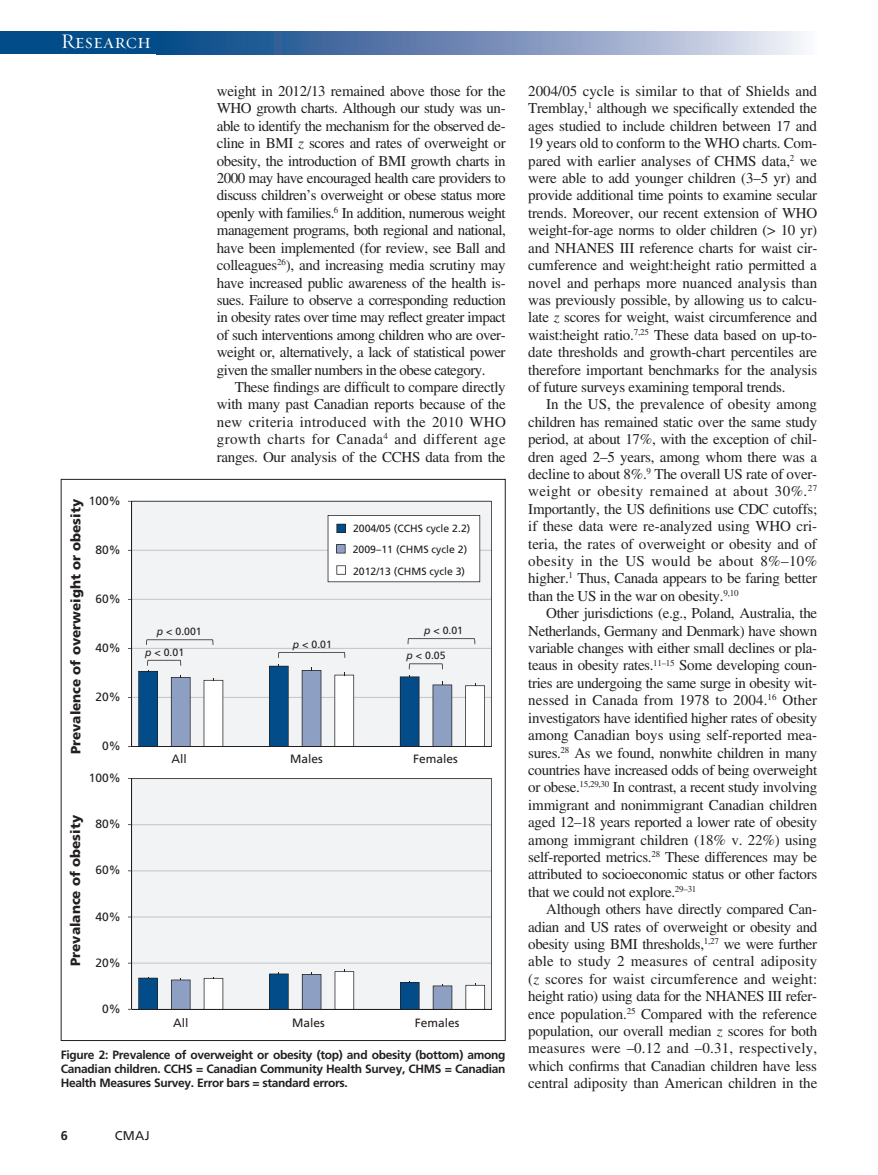
<style>
.page{position:relative;width:878px;height:1175px;background:#fff}
.page>*{position:absolute;margin:0;border:0;box-sizing:border-box;transform-origin:0 0}
.t1{font:21px "Requiem Display HTF Small Caps";letter-spacing:.005em;color:#fff}
.t2{font:15px/17.4px "Times LT Std";letter-spacing:-.02em;color:#231f20;text-align:justify}
.t3{font:900 13.5px "Frutiger LT Std";color:#231f20}
.t4{font:12.75px "Frutiger LT Std";color:#231f20}
.t5{font:700 12.75px "Frutiger LT Std";color:#231f20}
.t6{font:700 12px/14.2px "Frutiger LT Std";letter-spacing:-.025em;color:#231f20;text-align:justify}
.t7{font:12px "Frutiger LT Std";color:#231f20}
.t8{font:10.5px/22.2px "Frutiger LT Std";color:#231f20}
.s1{font-style:italic}
</style>
<div class="page">
<svg style="left:164px;top:32px;width:638px;height:22px;background:#7691b9"></svg>
<div style="left:0;top:32px;width:164px;height:22px;background:#014c89"></div>
<div style="left:132px;top:778px;width:360px;height:231px;background:#f2f3f4"></div>
<svg style="left:138px;top:977px;width:20px;height:32px"></svg>
<svg style="left:171px;top:978px;width:19px;height:31px"></svg>
<svg style="left:204px;top:976px;width:19px;height:33px"></svg>
<svg style="left:269px;top:972px;width:20px;height:37px"></svg>
<svg style="left:302px;top:972px;width:19px;height:37px"></svg>
<svg style="left:334px;top:969px;width:20px;height:40px"></svg>
<svg style="left:400px;top:981px;width:19px;height:28px"></svg>
<svg style="left:433px;top:984px;width:19px;height:25px"></svg>
<svg style="left:465px;top:983px;width:20px;height:26px"></svg>
<hr style="left:131px;top:778px;width:1px;height:231px;background:#231f20">
<hr style="left:132px;top:1009px;width:359px;height:1px;background:#231f20">
<hr style="left:132px;top:500px;width:359px;height:2px;background:#c7c8ca">
<div style="left:132px;top:501px;width:360px;height:246px;background:#f2f3f4"></div>
<svg style="left:204px;top:678px;width:19px;height:68px"></svg>
<svg style="left:269px;top:664px;width:20px;height:82px;background:#0c4e84"></svg>
<svg style="left:302px;top:667px;width:19px;height:79px;background:#8b9bbd"></svg>
<svg style="left:334px;top:672px;width:20px;height:74px"></svg>
<svg style="left:400px;top:675px;width:19px;height:71px"></svg>
<svg style="left:432px;top:682px;width:20px;height:64px"></svg>
<svg style="left:465px;top:682px;width:20px;height:64px"></svg>
<hr style="left:131px;top:501px;width:1px;height:245px;background:#231f20">
<hr style="left:132px;top:746px;width:359px;height:1px;background:#231f20">
<svg style="left:407px;top:638px;width:68px;height:6px"></svg>
<svg style="left:409px;top:663px;width:34px;height:6px"></svg>
<svg style="left:327px;top:515px;width:153px;height:67px"></svg>
<svg style="left:138px;top:660px;width:52px;height:86px"></svg>
<svg style="left:146px;top:639px;width:67px;height:6px"></svg>
<svg style="left:278px;top:652px;width:67px;height:6px"></svg>
<h1 class="t1" style="left:61px;top:29px;width:92px">Research</h1>
<p class="t2" style="left:217px;top:82px;width:291px">weight in 2012/13 remained above those for the WHO growth charts. Although our study was un&shy;able to identify the mechanism for the observed de&shy;cline in BMI <span class="s1">z</span> scores and rates of overweight or obesity, the introduction of BMI growth charts in 2000 may have encouraged health care providers to discuss children’s overweight or obese status more openly with families.<sup>6</sup> In addition, numerous weight management programs, both regional and national, have been implemented (for review, see Ball and colleagues<sup>26</sup>), and increasing media scrutiny may have increased public awareness of the health is&shy;sues. Failure to observe a corresponding reduction in obesity rates over time may reflect greater impact of such interventions among children who are over&shy;weight or, alternatively, a lack of statistical power given the smaller numbers in the obese category.</p>
<p class="t2" style="left:217px;top:378px;width:290px;text-indent:18px">These findings are difficult to compare directly with many past Canadian reports because of the new criteria introduced with the 2010 WHO growth charts for Canada<sup>4</sup> and different age ranges. Our analysis of the CCHS data from the</p>
<p class="t7" style="left:89px;top:493px;width:34px">100%</p>
<p class="t3" style="left:67px;top:754px;width:257px;rotate:-90deg">Prevalence of overweight or obesity</p>
<p class="t7" style="left:95px;top:542px;width:27px">80%</p>
<p class="t7" style="left:95px;top:591px;width:27px">60%</p>
<p class="t7" style="left:95px;top:640px;width:27px">40%</p>
<p class="t7" style="left:95px;top:690px;width:27px">20%</p>
<p class="t7" style="left:102px;top:739px;width:20px">0%</p>
<p class="t7" style="left:89px;top:771px;width:34px">100%</p>
<p class="t3" style="left:67px;top:966px;width:152px;rotate:-90deg">Prevalance of obesity</p>
<p class="t7" style="left:95px;top:817px;width:27px">80%</p>
<p class="t7" style="left:95px;top:863px;width:27px">60%</p>
<p class="t7" style="left:95px;top:909px;width:27px">40%</p>
<p class="t7" style="left:95px;top:955px;width:27px">20%</p>
<p class="t7" style="left:102px;top:1001px;width:20px">0%</p>
<p class="t8" style="left:353px;top:517px;width:119px">2004/05 (CCHS cycle 2.2)</p>
<p class="t8" style="left:145px;top:620px;width:58px;line-height:21.8px;text-indent:12px"><span class="s1">p</span> &lt; 0.001 <span class="s1">p</span> &lt; 0.01</p>
<p class="t8" style="left:293px;top:633px;width:40px"><span class="s1">p</span> &lt; 0.01</p>
<p class="t8" style="left:353px;top:538px;width:116px">2009–11 (CHMS cycle 2)<br>2012/13 (CHMS cycle 3)</p>
<p class="t8" style="left:424px;top:619px;width:40px"><span class="s1">p</span> &lt; 0.01</p>
<p class="t8" style="left:406px;top:644px;width:40px"><span class="s1">p</span> &lt; 0.05</p>
<p class="t7" style="left:171px;top:752px;width:17px">All</p>
<p class="t7" style="left:290px;top:752px;width:34px">Males</p>
<p class="t7" style="left:413px;top:752px;width:46px">Females</p>
<p class="t7" style="left:173px;top:1015px;width:17px">All</p>
<p class="t7" style="left:292px;top:1015px;width:34px">Males</p>
<p class="t7" style="left:415px;top:1015px;width:46px">Females</p>
<p class="t6" style="left:61px;top:1047px;width:446px">Figure 2: Prevalence of overweight or obesity (top) and obesity (bottom) among Canadian children. CCHS = Canadian Community Health Survey, CHMS = Canadian Health Measures Survey. Error bars = standard errors.</p>
<p class="t5" style="left:61px;top:1127px;width:9px">6</p>
<p class="t4" style="left:115px;top:1127px;width:36px">CMAJ</p>
<p class="t2" style="left:528px;top:82px;width:290px">2004/05 cycle is similar to that of Shields and Tremblay,<sup>1</sup> although we specifically extended the ages studied to include children between 17 and 19 years old to conform to the WHO charts. Com&shy;pared with earlier analyses of CHMS data,<sup>2</sup> we were able to add younger children (3–5 yr) and provide additional time points to examine secular trends. Moreover, our recent extension of WHO weight-for-age norms to older children (&gt; 10 yr) and NHANES III reference charts for waist cir&shy;cumference and weight:height ratio permitted a novel and perhaps more nuanced analysis than was previously possible, by allowing us to calcu&shy;late <span class="s1">z</span> scores for weight, waist circumference and waist:height ratio.<sup>7,25</sup> These data based on up-to&shy;date thresholds and growth-chart percentiles are therefore important benchmarks for the analysis of future surveys examining temporal trends.</p>
<p class="t2" style="left:528px;top:395px;width:290px;text-indent:18px">In the US, the prevalence of obesity among children has remained static over the same study period, at about 17%, with the exception of chil&shy;dren aged 2–5 years, among whom there was a decline to about 8%.<sup>9</sup> The overall US rate of over&shy;weight or obesity remained at about 30%.<sup>27<br></sup>Importantly, the US definitions use CDC cutoffs; if these data were re-analyzed using WHO cri&shy;teria, the rates of overweight or obesity and of obesity in the US would be about 8%–10% higher.<sup>1</sup> Thus, Canada appears to be faring better than the US in the war on obesity.<sup>9,10</sup></p>
<p class="t2" style="left:528px;top:604px;width:290px;text-indent:18px">Other jurisdictions (e.g., Poland, Australia, the Netherlands, Germany and Denmark) have shown variable changes with either small declines or pla&shy;teaus in obesity rates.<sup>11–15</sup> Some developing coun&shy;tries are undergoing the same surge in obesity wit&shy;nessed in Canada from 1978 to 2004.<sup>16</sup> Other investigators have identified higher rates of obesity among Canadian boys using self-reported mea&shy;sures.<sup>28</sup> As we found, nonwhite children in many countries have increased odds of being overweight or obese.<sup>15,29,30</sup> In contrast, a recent study involving immigrant and nonimmigrant Canadian children aged 12–18 years reported a lower rate of obesity among immigrant children (18% v. 22%) using self-reported metrics.<sup>28</sup> These differences may be attributed to socioeconomic status or other factors that we could not explore.<sup>29–31</sup></p>
<p class="t2" style="left:528px;top:900px;width:290px;text-indent:18px">Although others have directly compared Can&shy;adian and US rates of overweight or obesity and obesity using BMI thresholds,<sup>1,27</sup> we were further able to study 2 measures of central adiposity (<span class="s1">z</span> scores for waist circumference and weight: height ratio) using data for the NHANES III refer&shy;ence population.<sup>25</sup> Compared with the reference population, our overall median <span class="s1">z</span> scores for both measures were –0.12 and –0.31, respectively, which confirms that Canadian children have less central adiposity than American children in the</p>
</div>
